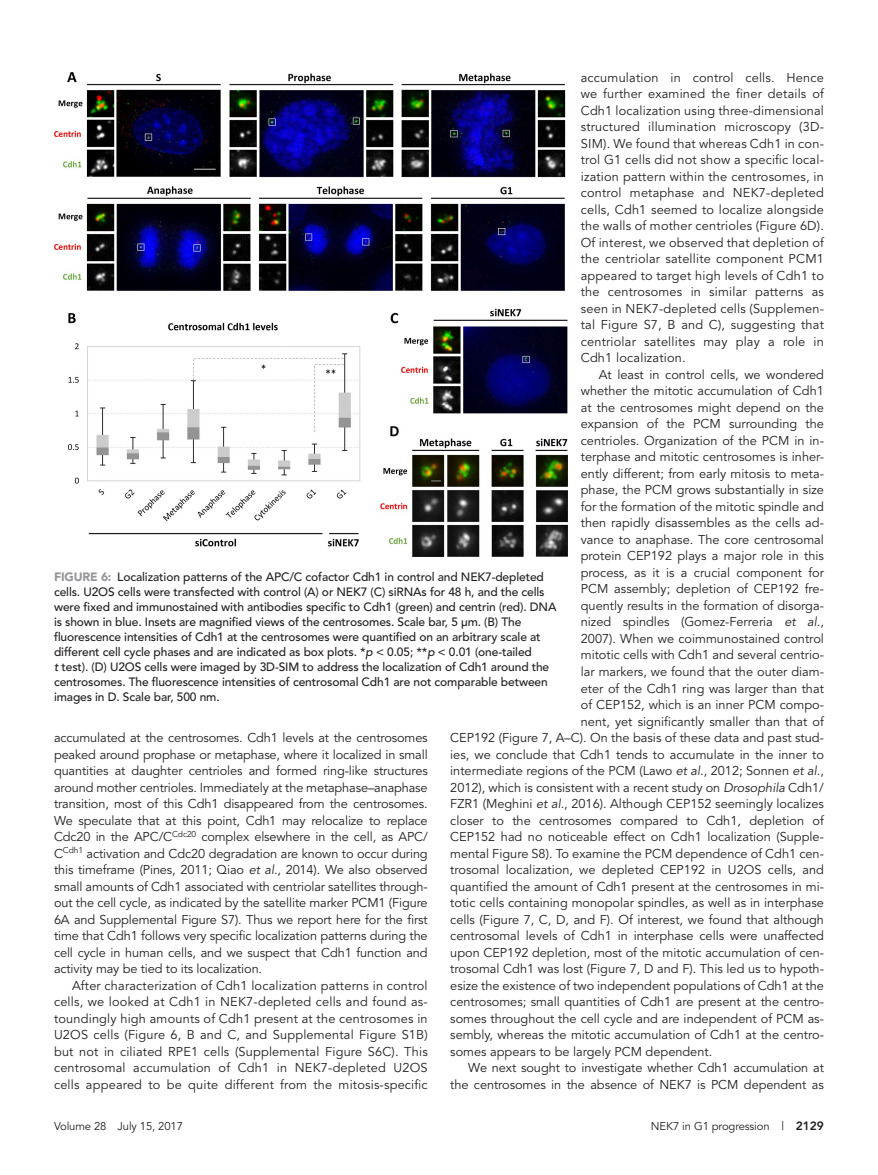
<style>
.page{position:relative;width:878px;height:1175px;background:#fff}
.page>*{position:absolute;margin:0;border:0;box-sizing:border-box;transform-origin:0 0}
.Para{font:12.75px/16.5px "Avenir";color:#231f20;text-align:justify}
.ParaFL{font:12.75px/16.5px "Avenir";letter-spacing:-.01em;color:#231f20;text-align:justify}
.FigCaption{font:500 12px/15px "Avenir";letter-spacing:-.01em;color:#231f20}
.t1{font:11.25px "Avenir";letter-spacing:-.01em;color:#231f20}
.s1{font-style:italic}
.s2{font-weight:900;color:#939598}
.s3{font-size:12px}
.s4{font-weight:800;font-size:12px}
</style>
<div class="page">
<img style="left:54px;top:72px;width:513px;height:484px">
<p class="Para" style="left:580px;top:69px;width:245px">accumulation in control cells. Hence we further examined the finer details of Cdh1 localization using three-dimensional structured illumination microscopy (3D-SIM). We found that whereas Cdh1 in con&shy;trol G1 cells did not show a specific local&shy;ization pattern within the centrosomes, in control metaphase and NEK7-depleted cells, Cdh1 seemed to localize alongside the walls of mother centrioles (Figure 6D).<br>Of interest, we observed that depletion of the centriolar satellite component PCM1 appeared to target high levels of Cdh1 to the centrosomes in similar patterns as seen in NEK7-depleted cells (Supplemen&shy;tal Figure S7, B and C), suggesting that centriolar satellites may play a role in Cdh1 localization.</p>
<p class="Para" style="left:598px;top:366px;width:227px">At least in control cells, we wondered</p>
<p class="Para" style="left:580px;top:383px;width:244px">whether the mitotic accumulation of Cdh1</p>
<p class="Para" style="left:580px;top:399px;width:245px">at the centrosomes might depend on the</p>
<p class="Para" style="left:580px;top:416px;width:245px">expansion of the PCM surrounding the</p>
<p class="Para" style="left:580px;top:432px;width:245px">centrioles. Organization of the PCM in in-</p>
<p class="Para" style="left:580px;top:449px;width:245px">terphase and mitotic centrosomes is inher-</p>
<p class="Para" style="left:580px;top:465px;width:245px">ently different; from early mitosis to meta-</p>
<p class="Para" style="left:580px;top:482px;width:245px">phase, the PCM grows substantially in size</p>
<p class="Para" style="left:580px;top:498px;width:245px">for the formation of the mitotic spindle and</p>
<p class="Para" style="left:580px;top:515px;width:245px">then rapidly disassembles as the cells ad-</p>
<p class="Para" style="left:580px;top:531px;width:245px">vance to anaphase. The core centrosomal</p>
<p class="Para" style="left:580px;top:548px;width:245px">protein CEP192 plays a major role in this</p>
<p class="Para" style="left:580px;top:564px;width:244px">process, as it is a crucial component for</p>
<p class="Para" style="left:580px;top:581px;width:245px">PCM assembly; depletion of CEP192 fre-</p>
<p class="Para" style="left:580px;top:597px;width:245px">quently results in the formation of disorga-</p>
<p class="Para" style="left:580px;top:614px;width:244px">nized spindles (Gomez-Ferreria <span class="s1">et al.</span>,</p>
<p class="Para" style="left:580px;top:630px;width:244px">2007). When we coimmunostained control</p>
<p class="Para" style="left:580px;top:647px;width:245px">mitotic cells with Cdh1 and several centrio-</p>
<p class="Para" style="left:580px;top:663px;width:245px">lar markers, we found that the outer diam-</p>
<p class="Para" style="left:580px;top:680px;width:244px">eter of the Cdh1 ring was larger than that</p>
<p class="Para" style="left:580px;top:696px;width:245px">of CEP152, which is an inner PCM compo-</p>
<p class="Para" style="left:580px;top:713px;width:245px">nent, yet significantly smaller than that of</p>
<p class="Para" style="left:450px;top:729px;width:375px">CEP192 (Figure 7, A–C). On the basis of these data and past stud-</p>
<p class="Para" style="left:450px;top:746px;width:375px">ies, we conclude that Cdh1 tends to accumulate in the inner to</p>
<p class="Para" style="left:450px;top:762px;width:375px">intermediate regions of the PCM (Lawo <span class="s1">et al.</span>, 2012; Sonnen <span class="s1">et al.</span>,</p>
<p class="Para" style="left:450px;top:779px;width:375px">2012), which is consistent with a recent study on <span class="s1">Drosophila</span> Cdh1/</p>
<p class="Para" style="left:450px;top:795px;width:375px">FZR1 (Meghini <span class="s1">et al.</span>, 2016). Although CEP152 seemingly localizes</p>
<p class="Para" style="left:450px;top:812px;width:375px">closer to the centrosomes compared to Cdh1, depletion of</p>
<p class="Para" style="left:450px;top:828px;width:375px">CEP152 had no noticeable effect on Cdh1 localization (Supple-</p>
<p class="Para" style="left:450px;top:845px;width:375px">mental Figure S8). To examine the PCM dependence of Cdh1 cen-</p>
<p class="Para" style="left:450px;top:861px;width:375px">trosomal localization, we depleted CEP192 in U2OS cells, and</p>
<p class="Para" style="left:450px;top:878px;width:375px">quantified the amount of Cdh1 present at the centrosomes in mi-</p>
<p class="Para" style="left:450px;top:894px;width:375px">totic cells containing monopolar spindles, as well as in interphase</p>
<p class="Para" style="left:450px;top:911px;width:375px">cells (Figure 7, C, D, and F). Of interest, we found that although</p>
<p class="Para" style="left:450px;top:927px;width:375px">centrosomal levels of Cdh1 in interphase cells were unaffected</p>
<p class="Para" style="left:450px;top:944px;width:375px">upon CEP192 depletion, most of the mitotic accumulation of cen-</p>
<p class="Para" style="left:450px;top:960px;width:375px">trosomal Cdh1 was lost (Figure 7, D and F). This led us to hypoth-</p>
<p class="Para" style="left:450px;top:977px;width:375px">esize the existence of two independent populations of Cdh1 at the</p>
<p class="Para" style="left:450px;top:993px;width:375px">centrosomes; small quantities of Cdh1 are present at the centro-</p>
<p class="Para" style="left:450px;top:1010px;width:375px">somes throughout the cell cycle and are independent of PCM as-</p>
<p class="Para" style="left:450px;top:1026px;width:375px">sembly, whereas the mitotic accumulation of Cdh1 at the centro-</p>
<p class="Para" style="left:450px;top:1043px;width:263px">somes appears to be largely PCM dependent.</p>
<p class="Para" style="left:450px;top:1059px;width:375px;text-align:right">We next sought to investigate whether Cdh1 accumulation at the centrosomes in the absence of NEK7 is PCM dependent as</p>
<p class="FigCaption" style="left:54px;top:569px;width:504px"><span class="s2">FIGURE 6:</span> Localization patterns of the APC/C cofactor Cdh1 in control and NEK7-depleted cells. U2OS cells were transfected with control (A) or NEK7 (C) siRNAs for 48 h, and the cells were fixed and immunostained with antibodies specific to Cdh1 (green) and centrin (red). DNA is shown in blue. Insets are magnified views of the centrosomes. Scale bar, 5 μm. (B) The fluorescence intensities of Cdh1 at the centrosomes were quantified on an arbitrary scale at different cell cycle phases and are indicated as box plots. *<span class="s1">p</span> &lt; 0.05; **<span class="s1">p</span> &lt; 0.01 (one-tailed<br><span class="s1">t</span> test). (D) U2OS cells were imaged by 3D-SIM to address the localization of Cdh1 around the centrosomes. The fluorescence intensities of centrosomal Cdh1 are not comparable between images in D. Scale bar, 500 nm.</p>
<p class="ParaFL" style="left:54px;top:729px;width:375px">accumulated at the centrosomes. Cdh1 levels at the centrosomes peaked around prophase or metaphase, where it localized in small quantities at daughter centrioles and formed ring-like structures around mother centrioles. Immediately at the metaphase–anaphase transition, most of this Cdh1 disappeared from the centrosomes.<br>We speculate that at this point, Cdh1 may relocalize to replace Cdc20 in the APC/C<sup>Cdc20</sup> complex elsewhere in the cell, as APC/ C<sup>Cdh1</sup> activation and Cdc20 degradation are known to occur during this timeframe (Pines, 2011; Qiao <span class="s1">et al.</span>, 2014). We also observed small amounts of Cdh1 associated with centriolar satellites through&shy;out the cell cycle, as indicated by the satellite marker PCM1 (Figure 6A and Supplemental Figure S7). Thus we report here for the first time that Cdh1 follows very specific localization patterns during the cell cycle in human cells, and we suspect that Cdh1 function and activity may be tied to its localization.</p>
<p class="Para" style="left:54px;top:977px;width:375px;text-indent:18px">After characterization of Cdh1 localization patterns in control cells, we looked at Cdh1 in NEK7-depleted cells and found as&shy;toundingly high amounts of Cdh1 present at the centrosomes in U2OS cells (Figure 6, B and C, and Supplemental Figure S1B) but not in ciliated RPE1 cells (Supplemental Figure S6C). This centrosomal accumulation of Cdh1 in NEK7-depleted U2OS cells appeared to be quite different from the mitosis-specific</p>
<p class="t1" style="left:54px;top:1119px;width:130px">Volume 28 July 15, 2017</p>
<p class="t1" style="left:651px;top:1119px;width:174px">NEK7 in G1 progression <span class="s3">|</span> <span class="s4">2129</span></p>
</div>
